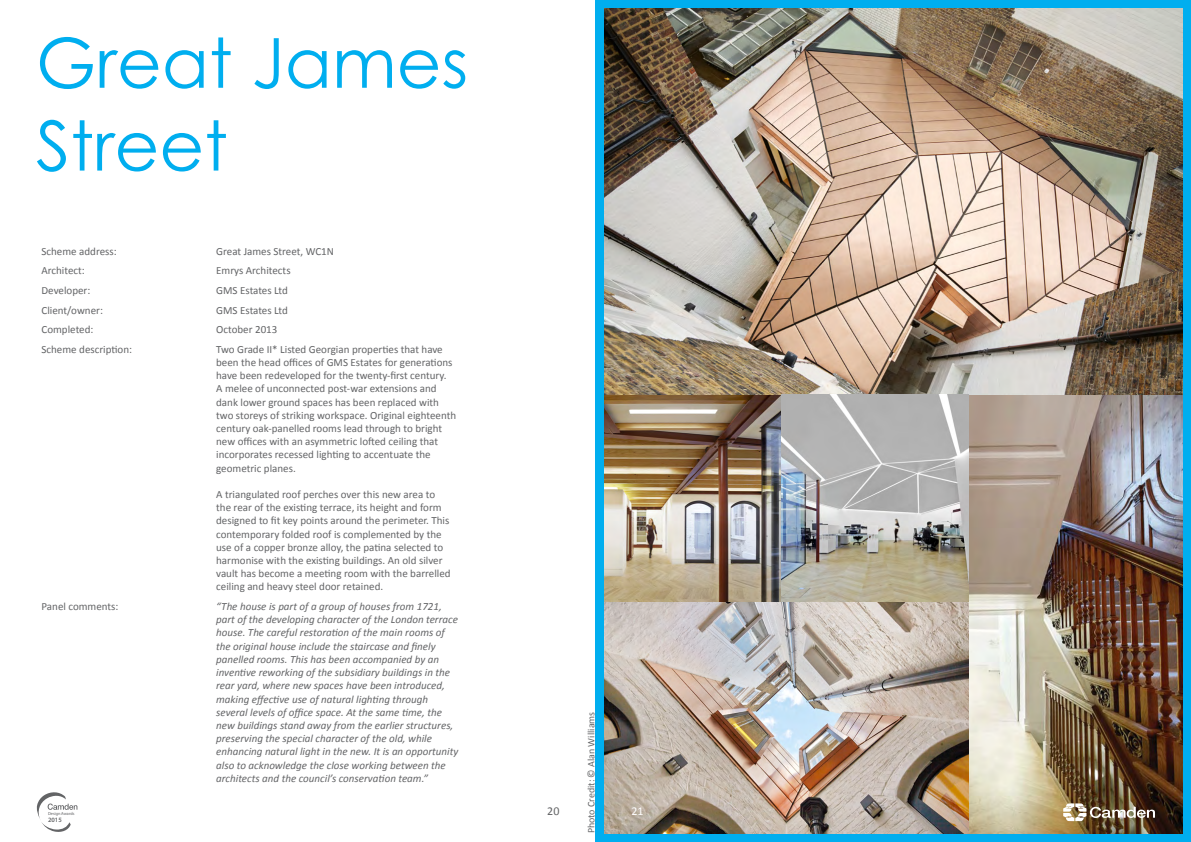
<style>
.page{position:relative;width:1191px;height:842px;background:#fff}
.page>*{position:absolute;margin:0;border:0;box-sizing:border-box;transform-origin:0 0}
.t1{font:69px/82.8px "Century Gothic";color:#00aeef}
.t2{font:12px "Calibri";color:#636466}
.t3{font:12px "Calibri";color:#fff}
.t4{font:11px/13.2px "Calibri";color:#636466}
.t5{font:italic 11px/13.2px "Calibri";color:#636466}
.t6{font:10px "Calibri";color:#636466}
.t7{font:600 6.6px "Myriad Pro";color:#636466}
.t8{font:4.4px "Myriad Pro";color:#636466}
</style>
<div class="page">
<div style="left:595px;top:0;width:596px;height:842px;background:#00aeef"></div>
<img style="left:969px;top:394px;width:213px;height:439px">
<img style="left:604px;top:394px;width:365px;height:439px">
<svg style="left:1063px;top:803px;width:92px;height:18px;background:#8f7f6a"></svg>
<img style="left:604px;top:9px;width:578px;height:385px">
<svg style="left:36px;top:792px;width:41px;height:40px"></svg>
<h1 class="t1" style="left:36px;top:20px;width:434px">Great James<br>Street</h1>
<p class="t4" style="left:41px;top:245px;width:77px">Scheme address:</p>
<p class="t4" style="left:216px;top:245px;width:119px">Great James Street, WC1N</p>
<p class="t4" style="left:41px;top:264px;width:45px">Architect:</p>
<p class="t4" style="left:216px;top:264px;width:76px">Emrys Architects</p>
<p class="t4" style="left:41px;top:284px;width:50px">Developer:</p>
<p class="t4" style="left:216px;top:284px;width:73px">GMS Estates Ltd</p>
<p class="t4" style="left:41px;top:303px;width:63px">Client/owner:</p>
<p class="t4" style="left:216px;top:303px;width:73px">GMS Estates Ltd</p>
<p class="t4" style="left:41px;top:323px;width:53px">Completed:</p>
<p class="t4" style="left:216px;top:323px;width:63px">October 2013</p>
<p class="t4" style="left:41px;top:343px;width:92px">Scheme description:</p>
<p class="t4" style="left:216px;top:343px;width:241px">Two Grade II* Listed Georgian properties that have been the head offices of GMS Estates for generations have been redeveloped for the twenty-first century.<br>A melee of unconnected post-war extensions and dank lower ground spaces has been replaced with two storeys of striking workspace. Original eighteenth century oak-panelled rooms lead through to bright new offices with an asymmetric lofted ceiling that incorporates recessed lighting to accentuate the geometric planes.</p>
<p class="t4" style="left:216px;top:488px;width:236px">A triangulated roof perches over this new area to the rear of the existing terrace, its height and form designed to fit key points around the perimeter. This contemporary folded roof is complemented by the use of a copper bronze alloy, the patina selected to harmonise with the existing buildings. An old silver vault has become a meeting room with the barrelled ceiling and heavy steel door retained.</p>
<p class="t4" style="left:41px;top:600px;width:78px">Panel comments:</p>
<p class="t5" style="left:216px;top:599px;width:243px">“The house is part of a group of houses from 1721, part of the developing character of the London terrace house. The careful restoration of the main rooms of the original house include the staircase and finely panelled rooms. This has been accompanied by an inventive reworking of the subsidiary buildings in the rear yard, where new spaces have been introduced, making effective use of natural lighting through several levels of office space. At the same time, the new buildings stand away from the earlier structures, preserving the special character of the old, while enhancing natural light in the new. It is an opportunity also to acknowledge the close working between the architects and the council’s conservation team.”</p>
<p class="t8" style="left:48px;top:811px;width:28px">Design Awards</p>
<p class="t2" style="left:547px;top:803px;width:14px">20</p>
<p class="t3" style="left:631px;top:803px;width:14px">21</p>
<p class="t7" style="left:48px;top:815px;width:15px">2015</p>
<p class="t6" style="left:585px;top:833px;width:123px;rotate:-90deg">Photo Credit: © Alan Williams</p>
</div>
